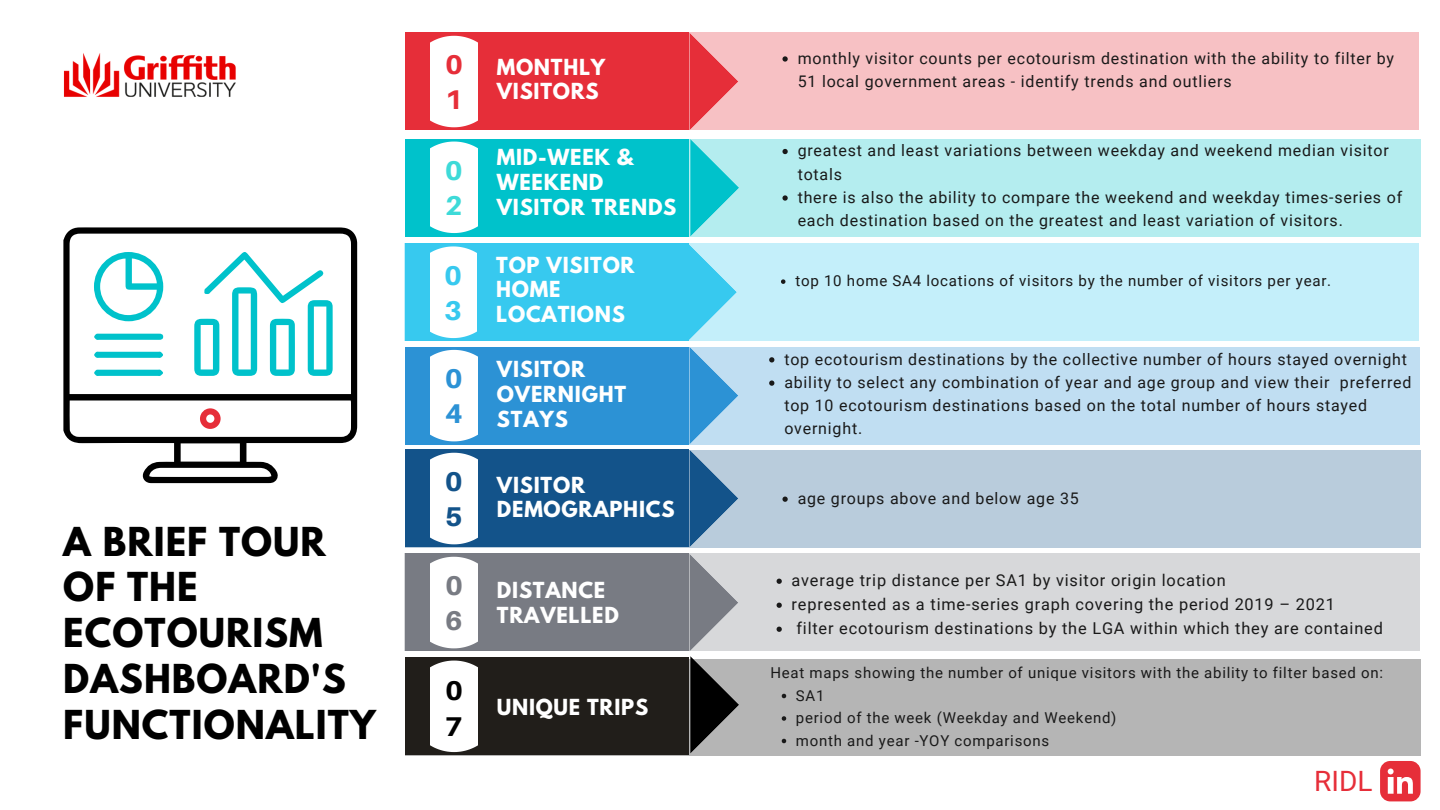
<style>
.page{position:relative;width:1440px;height:810px;background:#fff}
.page>*{position:absolute;margin:0;border:0;box-sizing:border-box;transform-origin:0 0}
.t1{font:700 35.3px/45.8px "League Spartan";letter-spacing:.03em;color:#000}
.t2{font:28px "Roboto";color:#e62e39}
.t3{font:800 27.1px/35.1px "Aileron";color:#37c9ef}
.t4{font:800 27.1px/35.1px "Aileron";color:#13538a}
.t5{font:800 27.1px/35.2px "Aileron";color:#787b83}
.t6{font:800 27.1px/35.2px "Aileron";color:#e62e39}
.t7{font:800 27.1px/35.1px "Aileron";color:#3edad8}
.t8{font:800 27.1px/35.1px "Aileron";color:#2c92d5}
.t9{font:800 27.1px/35.2px "Aileron";color:#000}
.t10{font:700 19.6px/24.8px "League Spartan";letter-spacing:.04em;color:#fff}
.t11{font:16.3px/24px "Roboto";letter-spacing:.05em;color:#191919}
.t12{font:16px/23.2px "Roboto";letter-spacing:.05em;color:#191919}
.t13{font:15.1px "Roboto";letter-spacing:.05em;color:#191919}
.t14{font:15px/22.5px "Roboto";letter-spacing:.05em;color:#191919}
</style>
<div class="page">
<div style="left:405px;top:450px;width:1016px;height:98px;background:#b9ccdc"></div>
<div style="left:405px;top:450px;width:284px;height:97px;background:#13538a"></div>
<svg style="left:689px;top:450px;width:49px;height:97px"></svg>
<div style="left:405px;top:33px;width:1014px;height:97px;background:#f7c1c4"></div>
<div style="left:405px;top:33px;width:284px;height:97px;background:#e62e39"></div>
<svg style="left:689px;top:33px;width:49px;height:97px"></svg>
<div style="left:431px;top:36px;width:46px;height:91px;background:#fff"></div>
<div style="left:405px;top:139px;width:1016px;height:97px;background:#b4edef"></div>
<div style="left:405px;top:139px;width:284px;height:97px;background:#00c2cb"></div>
<svg style="left:642px;top:139px;width:97px;height:98px"></svg>
<div style="left:431px;top:142px;width:46px;height:91px;background:#fff"></div>
<div style="left:405px;top:243px;width:1014px;height:98px;background:#c4effa"></div>
<svg style="left:781px;top:279px;width:4px;height:5px"></svg>
<div style="left:405px;top:243px;width:284px;height:98px;background:#37c9ef"></div>
<svg style="left:689px;top:245px;width:48px;height:95px"></svg>
<div style="left:430px;top:246px;width:46px;height:92px;background:#fff"></div>
<div style="left:405px;top:347px;width:1015px;height:97px;background:#c0def2"></div>
<div style="left:405px;top:347px;width:284px;height:97px;background:#2c92d5"></div>
<svg style="left:689px;top:347px;width:49px;height:97px"></svg>
<div style="left:431px;top:350px;width:46px;height:91px;background:#fff"></div>
<div style="left:431px;top:453px;width:46px;height:91px;background:#fff"></div>
<div style="left:405px;top:553px;width:1015px;height:98px;background:#d7d8da"></div>
<div style="left:405px;top:553px;width:284px;height:98px;background:#787b83"></div>
<svg style="left:777px;top:579px;width:5px;height:5px"></svg>
<svg style="left:777px;top:603px;width:5px;height:5px"></svg>
<svg style="left:777px;top:627px;width:5px;height:5px"></svg>
<div style="left:431px;top:557px;width:46px;height:91px;background:#fff"></div>
<div style="left:405px;top:659px;width:1016px;height:97px;background:#b5b5b5"></div>
<div style="left:405px;top:657px;width:284px;height:98px;background:#211e1a"></div>
<svg style="left:689px;top:554px;width:50px;height:200px"></svg>
<div style="left:431px;top:661px;width:46px;height:91px;background:#fff"></div>
<svg style="left:63px;top:227px;width:294px;height:256px"></svg>
<svg style="left:94px;top:252px;width:69px;height:69px"></svg>
<svg style="left:194px;top:251px;width:139px;height:125px"></svg>
<svg style="left:94px;top:369px;width:69px;height:7px"></svg>
<svg style="left:94px;top:333px;width:69px;height:7px"></svg>
<svg style="left:94px;top:352px;width:69px;height:6px"></svg>
<svg style="left:200px;top:408px;width:21px;height:21px"></svg>
<svg style="left:782px;top:497px;width:6px;height:5px"></svg>
<svg style="left:782px;top:56px;width:6px;height:6px"></svg>
<svg style="left:782px;top:149px;width:6px;height:5px"></svg>
<svg style="left:782px;top:195px;width:6px;height:6px"></svg>
<svg style="left:769px;top:357px;width:5px;height:5px"></svg>
<svg style="left:769px;top:380px;width:5px;height:6px"></svg>
<svg style="left:782px;top:694px;width:4px;height:4px"></svg>
<svg style="left:782px;top:716px;width:4px;height:5px"></svg>
<svg style="left:782px;top:739px;width:4px;height:4px"></svg>
<img style="left:63px;top:53px;width:173px;height:44px">
<svg style="left:1380px;top:761px;width:41px;height:40px"></svg>
<h1 class="t1" style="left:63px;top:523px;width:314px">A BRIEF TOUR<br>OF THE<br>ECOTOURISM<br>DASHBOARD'S<br>FUNCTIONALITY</h1>
<h3 class="t6" style="left:445px;top:46px;width:19px">0<br>1</h3>
<h3 class="t7" style="left:445px;top:152px;width:19px">0<br>2</h3>
<h3 class="t3" style="left:444px;top:257px;width:19px">0<br>3</h3>
<h3 class="t8" style="left:445px;top:361px;width:19px">0<br>4</h3>
<h3 class="t4" style="left:445px;top:464px;width:19px">0<br>5</h3>
<h3 class="t5" style="left:445px;top:568px;width:19px">0<br>6</h3>
<h3 class="t9" style="left:445px;top:673px;width:19px">0<br>7</h3>
<p class="t10" style="left:497px;top:57px;width:110px">MONTHLY<br>VISITORS</p>
<p class="t10" style="left:497px;top:147px;width:181px">MID-WEEK &amp;<br>WEEKEND<br>VISITOR TRENDS</p>
<p class="t10" style="left:496px;top:255px;width:140px">TOP VISITOR<br>HOME<br>LOCATIONS</p>
<p class="t10" style="left:497px;top:360px;width:131px">VISITOR<br>OVERNIGHT<br>STAYS</p>
<p class="t10" style="left:497px;top:475px;width:179px">VISITOR<br>DEMOGRAPHICS</p>
<p class="t10" style="left:497px;top:580px;width:123px">DISTANCE<br>TRAVELLED</p>
<p class="t10" style="left:497px;top:697px;width:153px">UNIQUE TRIPS</p>
<p class="t12" style="left:798px;top:47px;width:598px">monthly visitor counts per ecotourism destination with the ability to filter by<br>51 local government areas - identify trends and outliers</p>
<p class="t12" style="left:798px;top:139px;width:606px">greatest and least variations between weekday and weekend median visitor totals<br>there is also the ability to compare the weekend and weekday times-series of each destination based on the greatest and least variation of visitors.</p>
<p class="t13" style="left:795px;top:272px;width:537px">top 10 home SA4 locations of visitors by the number of visitors per year.</p>
<p class="t12" style="left:784px;top:348px;width:629px">top ecotourism destinations by the collective number of hours stayed overnight ability to select any combination of year and age group and view their preferred top 10 ecotourism destinations based on the total number of hours stayed overnight.</p>
<p class="t12" style="left:798px;top:487px;width:283px">age groups above and below age 35</p>
<p class="t11" style="left:792px;top:569px;width:593px">average trip distance per SA1 by visitor origin location<br>represented as a time-series graph covering the period 2019 – 2021<br>filter ecotourism destinations by the LGA within which they are contained</p>
<p class="t14" style="left:770px;top:662px;width:614px">Heat maps showing the number of unique visitors with the ability to filter based on:</p>
<p class="t14" style="left:796px;top:684px;width:322px">SA1<br>period of the week (Weekday and Weekend) month and year -YOY comparisons</p>
<h2 class="t2" style="left:1314px;top:765px;width:60px">RIDL</h2>
</div>
